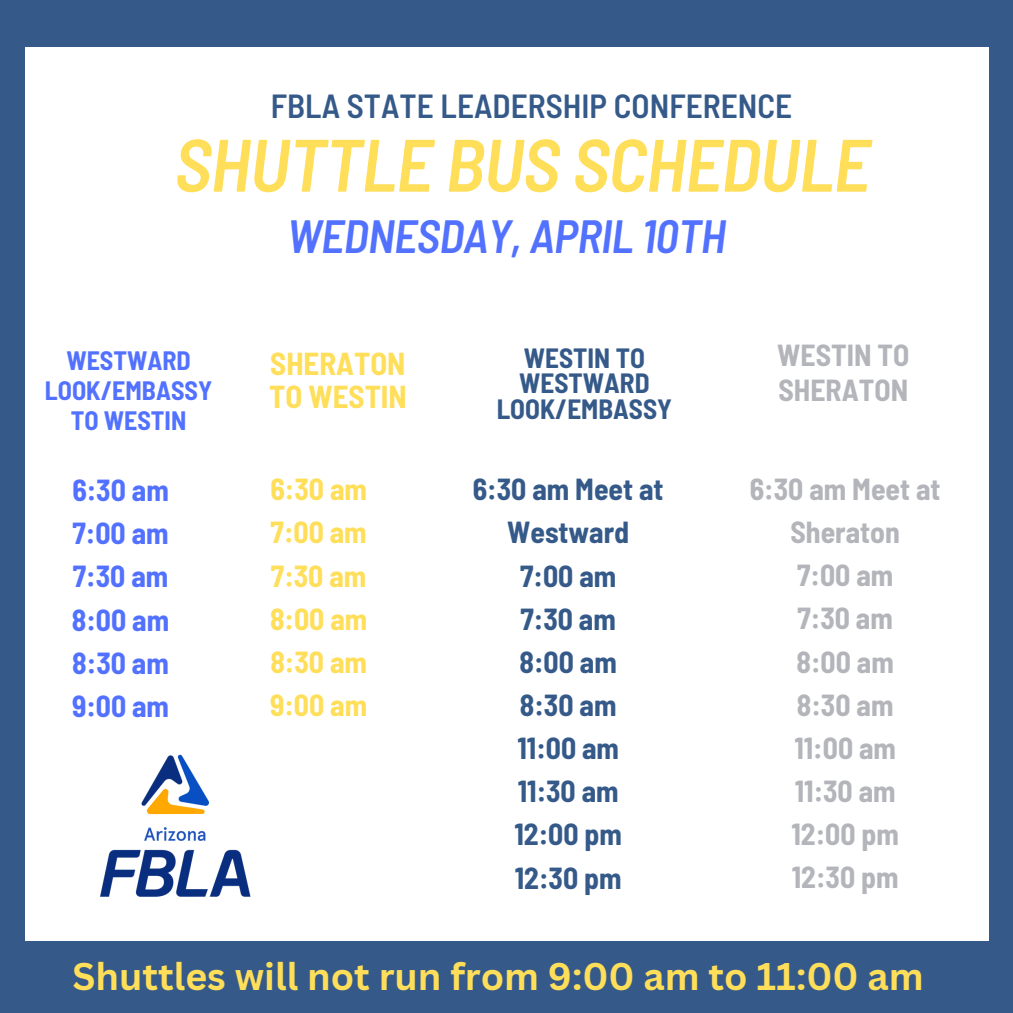
<style>
.page{position:relative;width:1013px;height:1013px;background:#fff}
.page>*{position:absolute;margin:0;border:0;box-sizing:border-box;transform-origin:0 0}
.t1{font:italic 600 semi-condensed 74px "Barlow";letter-spacing:-.01em;color:#ffde59}
.t2{font:italic 600 semi-condensed 46.5px "Barlow";letter-spacing:-.01em;color:#5271ff}
.t3{font:700 37.5px "Canva Sans";color:#ffde59}
.t4{font:600 semi-condensed 33.38px "Barlow";color:#355a89}
.t5{font:700 semi-condensed 31px/33.8px "Barlow";color:#ffde59}
.t6{font:700 semi-condensed 29.75px/43.1px "Barlow";color:#b3b5bb}
.t7{font:700 semi-condensed 29.75px/43.1px "Barlow";color:#355a89;text-align:center}
.t8{font:700 semi-condensed 29.75px/43.1px "Barlow";color:#5271ff;text-align:justify}
.t9{font:700 semi-condensed 29.75px/43.1px "Barlow";color:#ffde59;text-align:justify}
.t10{font:700 semi-condensed 27.25px/25.2px "Barlow";color:#355a89;text-align:center}
.t11{font:700 semi-condensed 26px/30px "Barlow";color:#5271ff;text-align:center}
</style>
<div class="page">
<div style="left:0;top:0;width:1012px;height:1012px;background:#355a89"></div>
<div style="left:25px;top:47px;width:963px;height:893px;background:#fff"></div>
<img style="left:100px;top:754px;width:151px;height:143px">
<h2 class="t4" style="left:271px;top:85px;width:523px">FBLA STATE LEADERSHIP CONFERENCE</h2>
<h4 class="t1" style="left:174px;top:118px;width:697px">SHUTTLE BUS SCHEDULE</h4>
<h5 class="t11" style="left:45px;top:344px;width:169px">WESTWARD<br>LOOK/EMBASSY<br>TO WESTIN</h5>
<h1 class="t8" style="left:72px;top:467px;width:99px">6:30 am 7:00 am 7:30 am 8:00 am 8:30 am 9:00 am</h1>
<h6 class="t2" style="left:287px;top:206px;width:440px">WEDNESDAY, APRIL 10TH</h6>
<h5 class="t5" style="left:269px;top:345px;width:139px">SHERATON<br>TO WESTIN</h5>
<h4 class="t10" style="left:497px;top:344px;width:177px">WESTIN TO<br>WESTWARD<br>LOOK/EMBASSY</h4>
<p class="t6" style="left:777px;top:336px;width:134px;line-height:35.6px">WESTIN TO<br>SHERATON</p>
<h6 class="t9" style="left:270px;top:467px;width:99px">6:30 am 7:00 am 7:30 am 8:00 am 8:30 am 9:00 am</h6>
<p class="t7" style="left:473px;top:467px;width:192px">6:30 am Meet at<br>Westward<br>7:00 am<br>7:30 am<br>8:00 am<br>8:30 am<br>11:00 am<br>11:30 am<br>12:00 pm<br>12:30 pm</p>
<h6 class="t6" style="left:749px;top:466px;width:192px;text-align:center">6:30 am Meet at<br>Sheraton<br>7:00 am<br>7:30 am<br>8:00 am<br>8:30 am<br>11:00 am<br>11:30 am<br>12:00 pm<br>12:30 pm</h6>
<h6 class="t3" style="left:72px;top:950px;width:852px">Shuttles will not run from 9:00 am to 11:00 am</h6>
</div>
